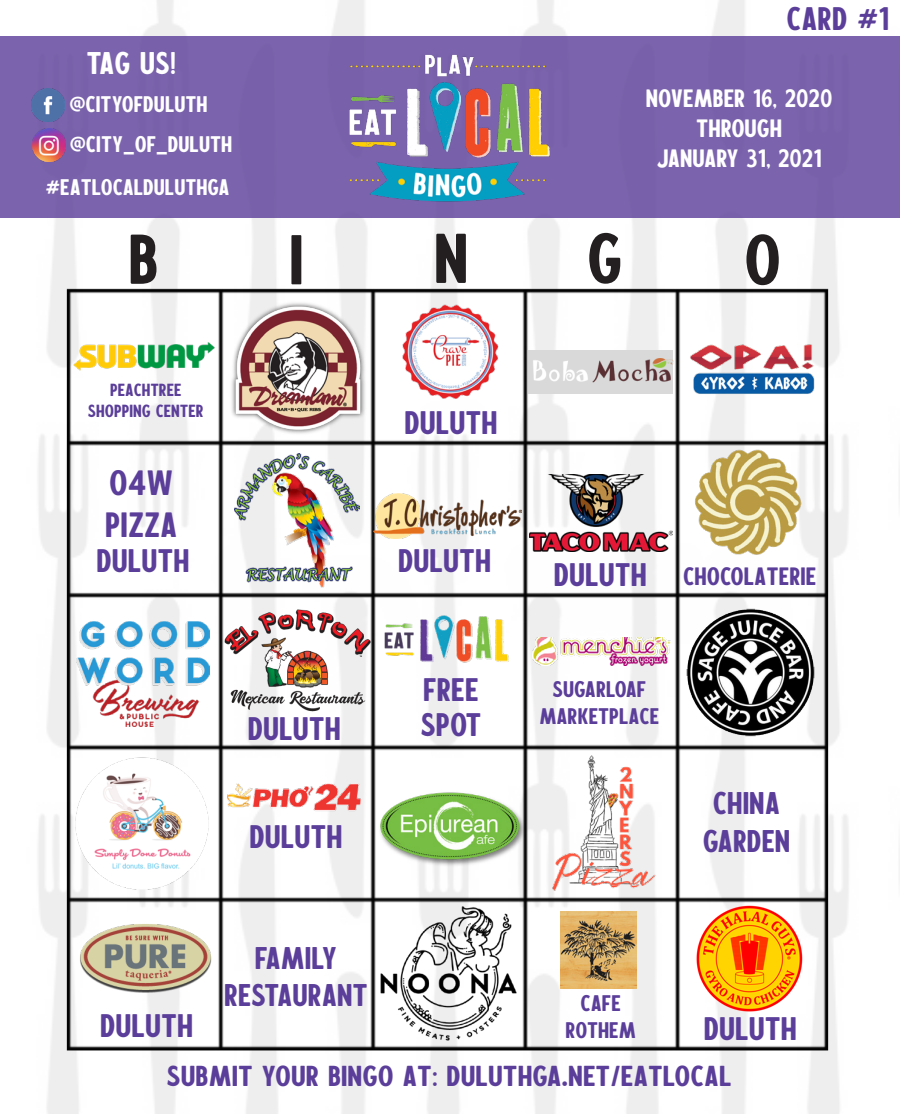
<style>
.page{position:relative;width:900px;height:1114px;background:#fff}
.page>*{position:absolute;margin:0;border:0;box-sizing:border-box;transform-origin:0 0}
.t1{font:70px "Calderock Rounded";color:#231f20}
.t2{font:35px/42px "Calderock Rounded";color:#5b3e99}
.t3{font:32.5px/35px "Calderock Rounded";color:#5b3e99}
.t4{font:31.25px/37.5px "Calderock Rounded";color:#5b3e99;text-align:center}
.t5{font:31.25px "Calderock Rounded";color:#fff}
.t6{font:28.75px "Calderock Rounded";color:#5b3e99;scale:1.04 1}
.t7{font:25px/30px "Calderock Rounded";color:#fff;text-align:center}
.t8{font:25px "Calderock Rounded";color:#5b3e99}
.t9{font:22.5px "Calderock Rounded";color:#fff}
.t10{font:22.5px/27px "Calderock Rounded";color:#5b3e99;text-align:center}
.t11{font:17.5px/21px "Calderock Rounded";color:#5b3e99;text-align:center}
</style>
<div class="page">
<img style="left:52px;top:275px;width:790px;height:790px">
<div style="left:0;top:36px;width:900px;height:182px;background:#7b64ad"></div>
<img style="left:349px;top:55px;width:201px;height:147px">
<img style="left:380px;top:603px;width:136px;height:68px">
<img style="left:229px;top:299px;width:139px;height:138px">
<img style="left:695px;top:449px;width:106px;height:106px">
<img style="left:75px;top:923px;width:140px;height:70px">
<img style="left:76px;top:622px;width:134px;height:105px">
<img style="left:394px;top:294px;width:113px;height:114px">
<img style="left:68px;top:754px;width:147px;height:139px">
<img style="left:533px;top:638px;width:91px;height:27px">
<img style="left:73px;top:341px;width:143px;height:29px">
<img style="left:376px;top:789px;width:145px;height:79px">
<img style="left:521px;top:750px;width:164px;height:163px">
<img style="left:529px;top:474px;width:144px;height:77px">
<img style="left:235px;top:453px;width:125px;height:136px">
<img style="left:560px;top:911px;width:77px;height:77px">
<img style="left:226px;top:784px;width:138px;height:29px">
<img style="left:531px;top:349px;width:143px;height:45px">
<img style="left:624px;top:606px;width:218px;height:133px">
<img style="left:224px;top:609px;width:148px;height:106px">
<img style="left:374px;top:494px;width:147px;height:45px">
<img style="left:685px;top:334px;width:135px;height:70px">
<img style="left:697px;top:905px;width:105px;height:106px">
<img style="left:370px;top:890px;width:153px;height:165px">
<img style="left:32px;top:88px;width:32px;height:33px">
<img style="left:32px;top:129px;width:33px;height:32px">
<p class="t5" style="left:86px;top:43px;width:91px">TAG US!</p>
<p class="t9" style="left:69px;top:89px;width:140px">@CITYOFDULUTH</p>
<p class="t9" style="left:70px;top:129px;width:164px">@CITY_OF_DULUTH</p>
<p class="t9" style="left:45px;top:173px;width:186px">#EATLOCALDULUTHGA</p>
<p class="t3" style="left:787px;top:0;width:104px">CARD #1</p>
<p class="t7" style="left:646px;top:82px;width:188px">NOVEMBER 16, 2020<br>THROUGH<br>JANUARY 31, 2021</p>
<p class="t1" style="left:128px;top:214px;width:32px">B</p>
<p class="t1" style="left:289px;top:215px;width:16px">I</p>
<p class="t1" style="left:434px;top:213px;width:36px">N</p>
<p class="t1" style="left:587px;top:213px;width:37px">G</p>
<p class="t1" style="left:744px;top:215px;width:39px">O</p>
<p class="t11" style="left:88px;top:378px;width:117px">PEACHTREE<br>SHOPPING CENTER</p>
<p class="t2" style="left:105px;top:460px;width:73px">O4W<br>PIZZA</p>
<p class="t3" style="left:97px;top:542px;width:95px">DULUTH</p>
<p class="t3" style="left:404px;top:404px;width:95px">DULUTH</p>
<p class="t3" style="left:398px;top:542px;width:95px">DULUTH</p>
<p class="t3" style="left:248px;top:709px;width:95px">DULUTH</p>
<p class="t3" style="left:250px;top:818px;width:95px">DULUTH</p>
<p class="t3" style="left:100px;top:1006px;width:95px">DULUTH</p>
<p class="t4" style="left:224px;top:937px;width:145px">FAMILY<br>RESTAURANT</p>
<p class="t3" style="left:420px;top:671px;width:62px">FREE<br>SPOT</p>
<p class="t3" style="left:554px;top:555px;width:95px">DULUTH</p>
<p class="t8" style="left:683px;top:560px;width:135px">CHOCOLATERIE</p>
<p class="t10" style="left:539px;top:674px;width:122px">SUGARLOAF<br>MARKETPLACE</p>
<p class="t4" style="left:703px;top:783px;width:89px">CHINA<br>GARDEN</p>
<p class="t10" style="left:565px;top:989px;width:72px">CAFE<br>ROTHEM</p>
<p class="t3" style="left:704px;top:1009px;width:95px">DULUTH</p>
<p class="t6" style="left:167px;top:1057px;width:545px">SUBMIT YOUR BINGO AT: DULUTHGA.NET/EATLOCAL</p>
</div>
